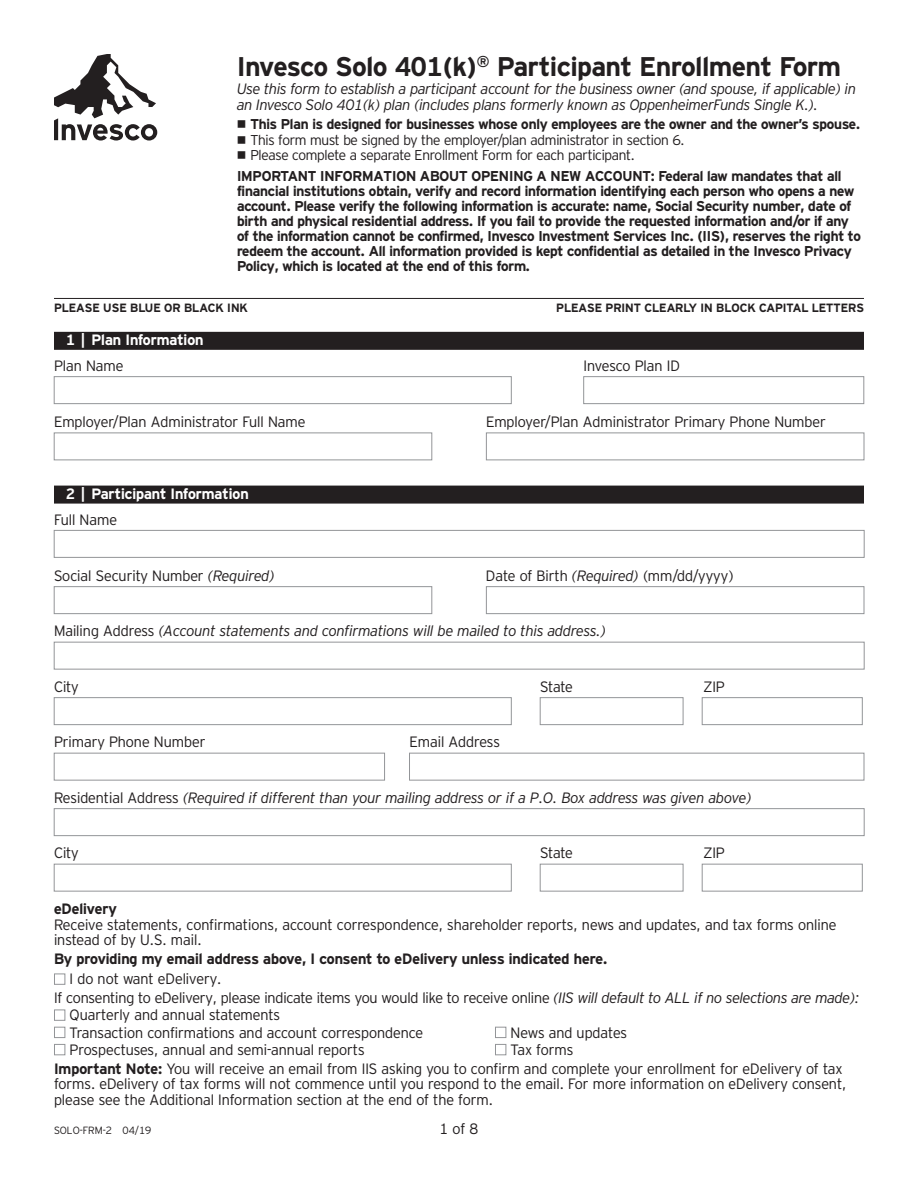
<style>
.page{position:relative;width:918px;height:1188px;background:#fff}
.page>*{position:absolute;margin:0;border:0;box-sizing:border-box;transform-origin:0 0}
.t1{font:700 27px "Invesco Interstate";color:#231f20}
.t2{font:300 15px/15.8px "Invesco Interstate";color:#231f20}
.t3{font:italic 300 15px/15.8px "Invesco Interstate";letter-spacing:-.01em;color:#231f20}
.t4{font:700 15px "Invesco Interstate";color:#231f20}
.t5{font:700 15px "Invesco Interstate";color:#fff}
.t6{font:700 14.25px/15px "Invesco Interstate";letter-spacing:-.01em;color:#231f20}
.t7{font:300 14.25px "Invesco Interstate";letter-spacing:-.015em;color:#231f20}
.t8{font:700 12px "Invesco Interstate";color:#231f20}
.t9{font:300 10.5px "Invesco Interstate";color:#231f20}
.s1{font-weight:300}
.s2{font-style:italic}
.s3{font-style:normal}
.s4{font-weight:700}
</style>
<div class="page">
<svg style="left:54px;top:54px;width:103px;height:87px"></svg>
<hr style="left:54px;top:298px;width:810px;height:1px;background:#231f20">
<div style="left:54px;top:332px;width:810px;height:18px;background:#231f20"></div>
<div style="left:54px;top:486px;width:810px;height:18px;background:#231f20"></div>
<div style="left:584px;top:376px;width:280px;height:28px;border:1px solid #939598"></div>
<div style="left:54px;top:376px;width:458px;height:28px;border:1px solid #939598"></div>
<div style="left:54px;top:433px;width:378px;height:27px;border:1px solid #939598"></div>
<div style="left:486px;top:433px;width:378px;height:27px;border:1px solid #939598"></div>
<div style="left:54px;top:530px;width:810px;height:28px;border:1px solid #939598"></div>
<div style="left:54px;top:586px;width:378px;height:28px;border:1px solid #939598"></div>
<div style="left:486px;top:586px;width:378px;height:28px;border:1px solid #939598"></div>
<div style="left:54px;top:642px;width:810px;height:27px;border:1px solid #939598"></div>
<div style="left:54px;top:697px;width:458px;height:28px;border:1px solid #939598"></div>
<div style="left:540px;top:697px;width:143px;height:28px;border:1px solid #939598"></div>
<div style="left:702px;top:697px;width:160px;height:28px;border:1px solid #939598"></div>
<div style="left:54px;top:753px;width:331px;height:27px;border:1px solid #939598"></div>
<div style="left:409px;top:753px;width:455px;height:27px;border:1px solid #939598"></div>
<div style="left:54px;top:808px;width:810px;height:28px;border:1px solid #939598"></div>
<div style="left:54px;top:864px;width:458px;height:27px;border:1px solid #939598"></div>
<div style="left:540px;top:864px;width:143px;height:27px;border:1px solid #939598"></div>
<div style="left:702px;top:864px;width:160px;height:27px;border:1px solid #939598"></div>
<div style="left:54px;top:974px;width:11px;height:11px;border:1px solid #939598"></div>
<div style="left:54px;top:1010px;width:11px;height:11px;border:1px solid #939598"></div>
<div style="left:54px;top:1027px;width:11px;height:11px;border:1px solid #939598"></div>
<div style="left:495px;top:1027px;width:11px;height:11px;border:1px solid #939598"></div>
<div style="left:54px;top:1044px;width:11px;height:11px;border:1px solid #939598"></div>
<div style="left:495px;top:1044px;width:11px;height:11px;border:1px solid #939598"></div>
<h1 class="t1" style="left:237px;top:50px;width:605px">Invesco Solo 401(k)<sup>®</sup> Participant Enrollment Form</h1>
<p class="t3" style="left:237px;top:81px;width:621px">Use this form to establish a participant account for the business owner (and spouse, if applicable) in an Invesco Solo 401(k) plan (includes plans formerly known as OppenheimerFunds Single K.).</p>
<p class="t6" style="left:237px;top:116px;width:625px"><span class="s1">•</span> This Plan is designed for businesses whose only employees are the owner and the owner’s spouse.</p>
<p class="t7" style="left:237px;top:131px;width:449px">• This form must be signed by the employer/plan administrator in section 6.</p>
<p class="t7" style="left:237px;top:147px;width:399px">• Please complete a separate Enrollment Form for each participant.</p>
<p class="t6" style="left:237px;top:169px;width:625px">IMPORTANT INFORMATION ABOUT OPENING A NEW ACCOUNT: Federal law mandates that all financial institutions obtain, verify and record information identifying each person who opens a new account. Please verify the following information is accurate: name, Social Security number, date of birth and physical residential address. If you fail to provide the requested information and/or if any of the information cannot be confirmed, Invesco Investment Services Inc. (IIS), reserves the right to redeem the account. All information provided is kept confidential as detailed in the Invesco Privacy Policy, which is located at the end of this form.</p>
<p class="t8" style="left:54px;top:301px;width:195px">PLEASE USE BLUE OR BLACK INK</p>
<p class="t8" style="left:556px;top:301px;width:309px">PLEASE PRINT CLEARLY IN BLOCK CAPITAL LETTERS</p>
<p class="t5" style="left:66px;top:331px;width:139px">1 | Plan Information</p>
<p class="t2" style="left:54px;top:358px;width:71px">Plan Name</p>
<p class="t2" style="left:584px;top:358px;width:98px">Invesco Plan ID</p>
<p class="t2" style="left:54px;top:414px;width:253px">Employer/Plan Administrator Full Name</p>
<p class="t2" style="left:486px;top:414px;width:341px">Employer/Plan Administrator Primary Phone Number</p>
<p class="t5" style="left:66px;top:485px;width:184px">2 | Participant Information</p>
<p class="t2" style="left:54px;top:511px;width:65px">Full Name</p>
<p class="t2" style="left:54px;top:568px;width:222px">Social Security Number <span class="s2">(Required)</span></p>
<p class="t2" style="left:486px;top:568px;width:249px">Date of Birth <span class="s2">(Required)</span> (mm/dd/yyyy)</p>
<p class="t3" style="left:54px;top:623px;width:554px"><span class="s3">Mailing Address</span> (Account statements and confirmations will be mailed to this address.)</p>
<p class="t2" style="left:54px;top:679px;width:26px">City</p>
<p class="t2" style="left:540px;top:679px;width:34px">State</p>
<p class="t2" style="left:704px;top:679px;width:23px">ZIP</p>
<p class="t2" style="left:54px;top:734px;width:153px">Primary Phone Number</p>
<p class="t2" style="left:410px;top:734px;width:92px">Email Address</p>
<p class="t3" style="left:54px;top:789px;width:699px"><span class="s3">Residential Address</span> (Required if different than your mailing address or if a P.O. Box address was given above)</p>
<p class="t2" style="left:54px;top:845px;width:26px">City</p>
<p class="t2" style="left:540px;top:845px;width:34px">State</p>
<p class="t2" style="left:704px;top:845px;width:23px">ZIP</p>
<p class="t4" style="left:54px;top:899px;width:64px">eDelivery</p>
<p class="t2" style="left:54px;top:916px;width:784px">Receive statements, confirmations, account correspondence, shareholder reports, news and updates, and tax forms online instead of by U.S. mail.</p>
<p class="t4" style="left:54px;top:950px;width:555px">By providing my email address above, I consent to eDelivery unless indicated here.</p>
<p class="t2" style="left:54px;top:970px;width:807px;line-height:18.8px;text-indent:16px">I do not want eDelivery.<br>If consenting to eDelivery, please indicate items you would like to receive online <span class="s2">(IIS will default to ALL if no selections are made):</span></p>
<p class="t2" style="left:70px;top:1006px;width:355px;line-height:17.2px">Quarterly and annual statements<br>Transaction confirmations and account correspondence</p>
<p class="t2" style="left:511px;top:1024px;width:118px">News and updates</p>
<p class="t2" style="left:70px;top:1042px;width:296px">Prospectuses, annual and semi-annual reports</p>
<p class="t2" style="left:54px;top:1040px;width:790px;line-height:18.8px;text-indent:457px">Tax forms<br><span class="s4">Important Note:</span> You will receive an email from IIS asking you to confirm and complete your enrollment for eDelivery of tax</p>
<p class="t2" style="left:54px;top:1076px;width:794px">forms. eDelivery of tax forms will not commence until you respond to the email. For more information on eDelivery consent, please see the Additional Information section at the end of the form.</p>
<p class="t9" style="left:54px;top:1124px;width:99px">SOLO-FRM-2 04/19</p>
<p class="t2" style="left:440px;top:1121px;width:40px">1 of 8</p>
</div>
